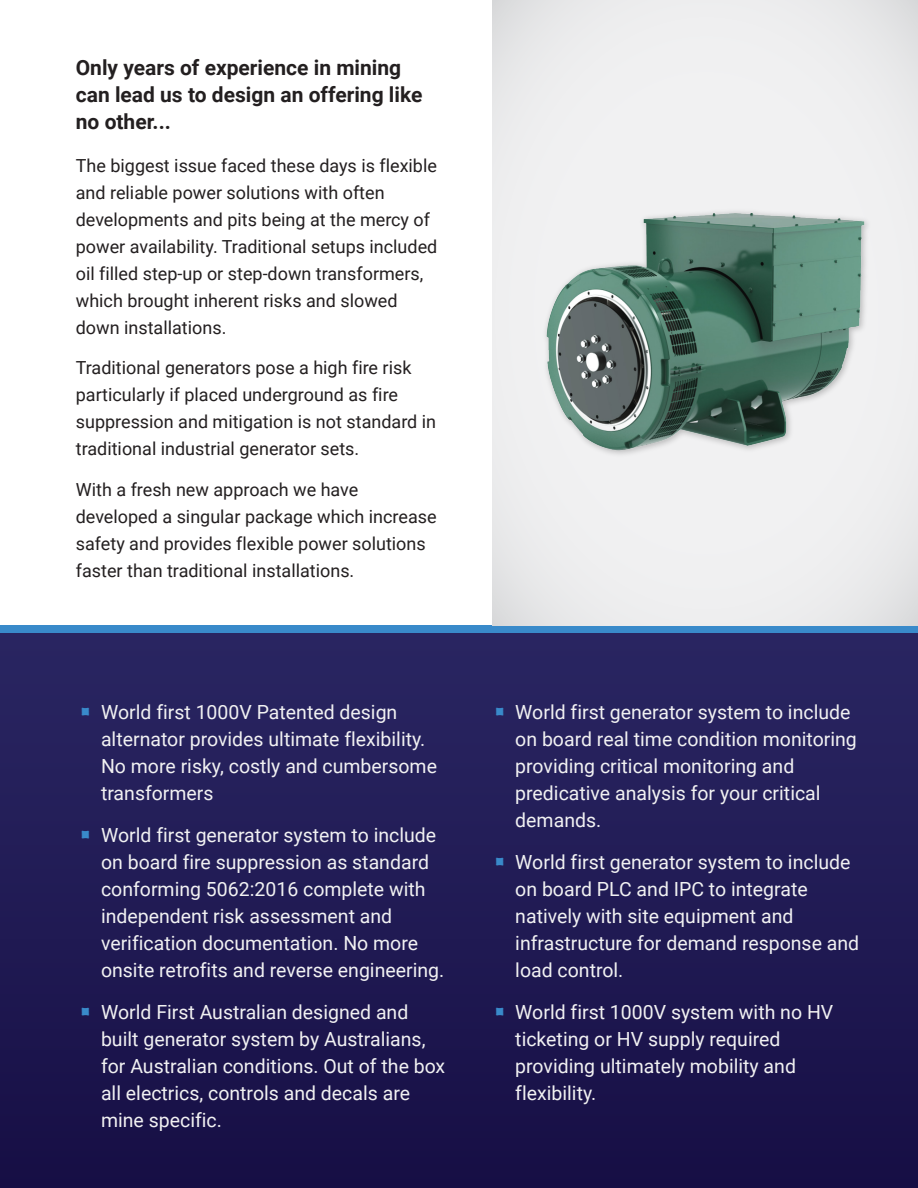
<style>
.page{position:relative;width:918px;height:1188px;background:#fff}
.page>*{position:absolute;margin:0;border:0;box-sizing:border-box;transform-origin:0 0}
.t1{font:700 21px/27px "Roboto";color:#231f20}
.t2{font:19.5px/27px "Roboto";color:#f1f1f2}
.t3{font:18px/27px "Roboto";color:#231f20}
.s1{font-family:"Segoe Print";font-size:22.5px;color:#398aca}
</style>
<div class="page">
<div style="left:0;top:626px;width:918px;height:8px;background:#398aca"></div>
<div style="left:0;top:633px;width:918px;height:555px;background:linear-gradient(to bottom,#2a2662,#170f45)"></div>
<div style="left:492px;top:0;width:426px;height:626px;background:#eff0f1"></div>
<img style="left:546px;top:212px;width:320px;height:239px">
<p class="t1" style="left:76px;top:53px;width:348px">Only years of experience in mining can lead us to design an offering like no other...</p>
<p class="t3" style="left:76px;top:151px;width:363px">The biggest issue faced these days is flexible and reliable power solutions with often developments and pits being at the mercy of power availability. Traditional setups included oil filled step-up or step-down transformers, which brought inherent risks and slowed down installations.</p>
<p class="t3" style="left:76px;top:354px;width:362px">Traditional generators pose a high fire risk particularly if placed underground as fire suppression and mitigation is not standard in traditional industrial generator sets.</p>
<p class="t3" style="left:76px;top:475px;width:362px">With a fresh new approach we have developed a singular package which increase safety and provides flexible power solutions faster than traditional installations.</p>
<p class="t2" style="left:101px;top:698px;width:338px;text-indent:-20px"><span class="s1">▪</span> World first 1000V Patented design alternator provides ultimate flexibility.<br>No more risky, costly and cumbersome transformers</p>
<p class="t2" style="left:101px;top:821px;width:345px;text-indent:-20px"><span class="s1">▪</span> World first generator system to include on board fire suppression as standard conforming 5062:2016 complete with independent risk assessment and verification documentation. No more onsite retrofits and reverse engineering.</p>
<p class="t2" style="left:101px;top:998px;width:346px;text-indent:-20px"><span class="s1">▪</span> World First Australian designed and built generator system by Australians, for Australian conditions. Out of the box all electrics, controls and decals are mine specific.</p>
<p class="t2" style="left:515px;top:698px;width:343px;text-indent:-20px"><span class="s1">▪</span> World first generator system to include on board real time condition monitoring providing critical monitoring and predicative analysis for your critical demands.</p>
<p class="t2" style="left:515px;top:848px;width:345px;text-indent:-20px"><span class="s1">▪</span> World first generator system to include on board PLC and IPC to integrate natively with site equipment and infrastructure for demand response and load control.</p>
<p class="t2" style="left:515px;top:998px;width:320px;text-indent:-20px"><span class="s1">▪</span> World first 1000V system with no HV ticketing or HV supply required providing ultimately mobility and flexibility.</p>
</div>
